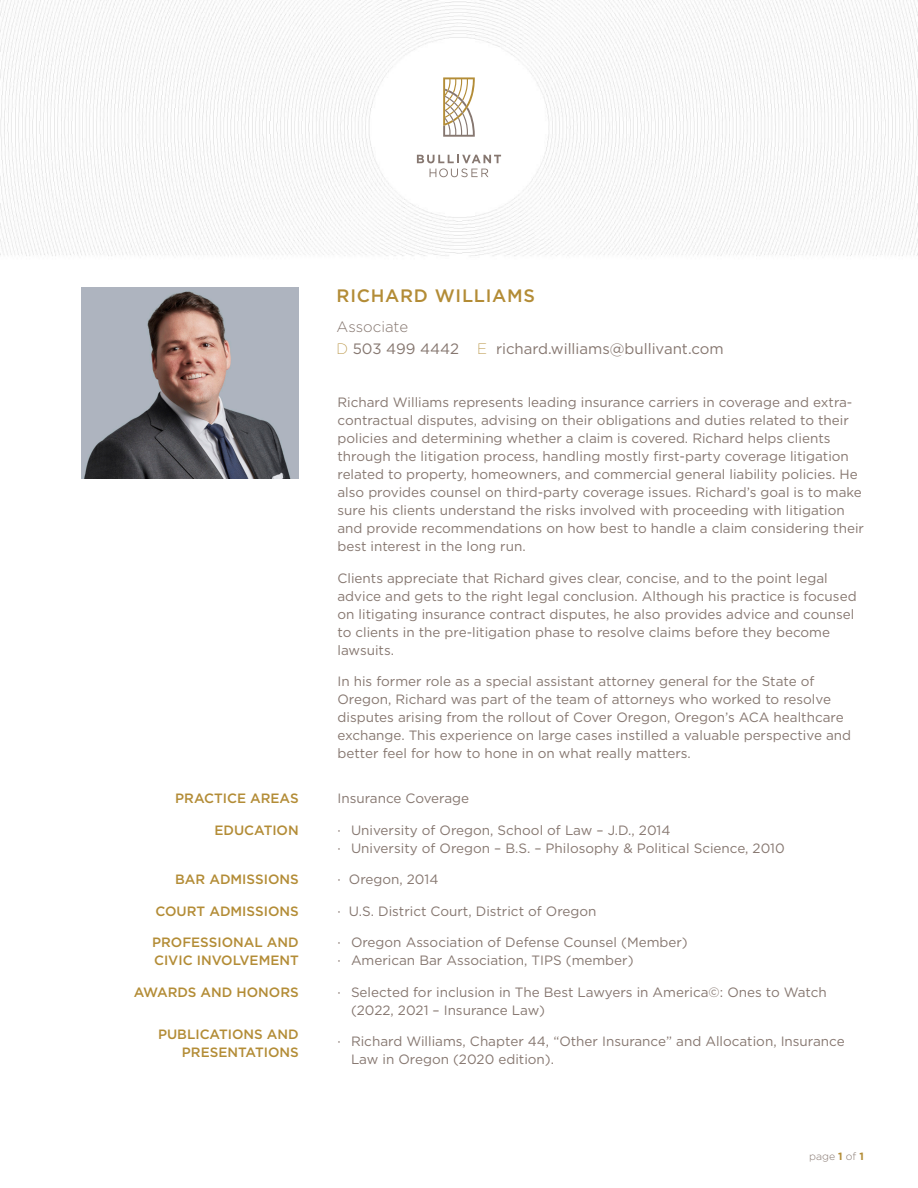
<style>
.page{position:relative;width:918px;height:1188px;background:#fff}
.page>*{position:absolute;margin:0;border:0;box-sizing:border-box;transform-origin:0 0}
.Bio_Name{font:500 18px "Gotham";letter-spacing:.04em;color:#b38c36}
.Bio_Phone_Email{font:15px "Gotham";color:#867770}
.Bio_Title{font:300 15px "Gotham";color:#867770}
.Bio_Body_Copy_Introd{font:13.5px/18px "Gotham";color:#867770}
.Bio_Copy_First_Line{font:13.5px/18px "Gotham";color:#867770}
.Bio_Copy_First_line{font:13.5px "Gotham";color:#867770}
.Bio_Copy_Headers{font:500 13.5px/18px "Gotham";color:#b38c36}
.t1{font:300 10.5px "Gotham";color:#867770}
.s1{font-weight:200;color:#b38c36}
.s2{font-weight:700;color:#b38c36}
</style>
<div class="page">
<img style="left:81px;top:288px;width:218px;height:190px">
<img style="left:0;top:0;width:918px;height:256px">
<div style="left:376px;top:45px;width:166px;height:165px;background:#fff;border-radius:50%"></div>
<svg style="left:443px;top:77px;width:32px;height:60px"></svg>
<svg style="left:417px;top:155px;width:84px;height:22px"></svg>
<p class="Bio_Copy_Headers" style="left:175px;top:789px;width:125px">PRACTICE AREAS</p>
<p class="Bio_Copy_Headers" style="left:214px;top:821px;width:86px">EDUCATION</p>
<p class="Bio_Copy_Headers" style="left:175px;top:870px;width:125px">BAR ADMISSIONS</p>
<p class="Bio_Copy_Headers" style="left:155px;top:902px;width:145px">COURT ADMISSIONS</p>
<p class="Bio_Copy_Headers" style="left:152px;top:933px;width:148px">PROFESSIONAL AND<br>CIVIC INVOLVEMENT</p>
<p class="Bio_Copy_Headers" style="left:134px;top:983px;width:167px">AWARDS AND HONORS</p>
<p class="Bio_Copy_Headers" style="left:158px;top:1025px;width:142px;text-align:right">PUBLICATIONS AND<br>PRESENTATIONS</p>
<p class="Bio_Name" style="left:337px;top:284px;width:200px">RICHARD WILLIAMS</p>
<p class="Bio_Title" style="left:337px;top:317px;width:73px">Associate</p>
<p class="Bio_Phone_Email" style="left:337px;top:339px;width:389px"><span class="s1">D</span> 503 499 4442 <span class="s1">E</span> richard.williams@bullivant.com</p>
<p class="Bio_Body_Copy_Introd" style="left:338px;top:393px;width:528px">Richard Williams represents leading insurance carriers in coverage and extra&shy;contractual disputes, advising on their obligations and duties related to their policies and determining whether a claim is covered. Richard helps clients through the litigation process, handling mostly first-party coverage litigation related to property, homeowners, and commercial general liability policies. He also provides counsel on third-party coverage issues. Richard’s goal is to make sure his clients understand the risks involved with proceeding with litigation and provide recommendations on how best to handle a claim considering their best interest in the long run.</p>
<p class="Bio_Body_Copy_Introd" style="left:338px;top:569px;width:521px">Clients appreciate that Richard gives clear, concise, and to the point legal advice and gets to the right legal conclusion. Although his practice is focused on litigating insurance contract disputes, he also provides advice and counsel to clients in the pre-litigation phase to resolve claims before they become lawsuits.</p>
<p class="Bio_Body_Copy_Introd" style="left:338px;top:672px;width:515px">In his former role as a special assistant attorney general for the State of Oregon, Richard was part of the team of attorneys who worked to resolve disputes arising from the rollout of Cover Oregon, Oregon’s ACA healthcare exchange. This experience on large cases instilled a valuable perspective and better feel for how to hone in on what really matters.</p>
<p class="Bio_Copy_First_line" style="left:338px;top:790px;width:133px">Insurance Coverage</p>
<p class="Bio_Copy_First_line" style="left:338px;top:821px;width:334px">· University of Oregon, School of Law – J.D., 2014</p>
<p class="Bio_Body_Copy_Introd" style="left:338px;top:839px;width:449px">· University of Oregon – B.S. – Philosophy &amp; Political Science, 2010</p>
<p class="Bio_Copy_First_line" style="left:338px;top:871px;width:102px">· Oregon, 2014</p>
<p class="Bio_Copy_First_line" style="left:338px;top:902px;width:261px">· U.S. District Court, District of Oregon</p>
<p class="Bio_Copy_First_line" style="left:338px;top:934px;width:352px">· Oregon Association of Defense Counsel (Member)</p>
<p class="Bio_Body_Copy_Introd" style="left:338px;top:951px;width:298px">· American Bar Association, TIPS (member)</p>
<p class="Bio_Copy_First_Line" style="left:351px;top:983px;width:477px;text-indent:-13px">· Selected for inclusion in The Best Lawyers in America©: Ones to Watch (2022, 2021 – Insurance Law)</p>
<p class="Bio_Copy_First_Line" style="left:351px;top:1032px;width:495px;text-indent:-13px">· Richard Williams, Chapter 44, “Other Insurance” and Allocation, Insurance<br>Law in Oregon (2020 edition).</p>
<p class="t1" style="left:809px;top:1150px;width:56px">page <span class="s2">1</span> of <span class="s2">1</span></p>
</div>
